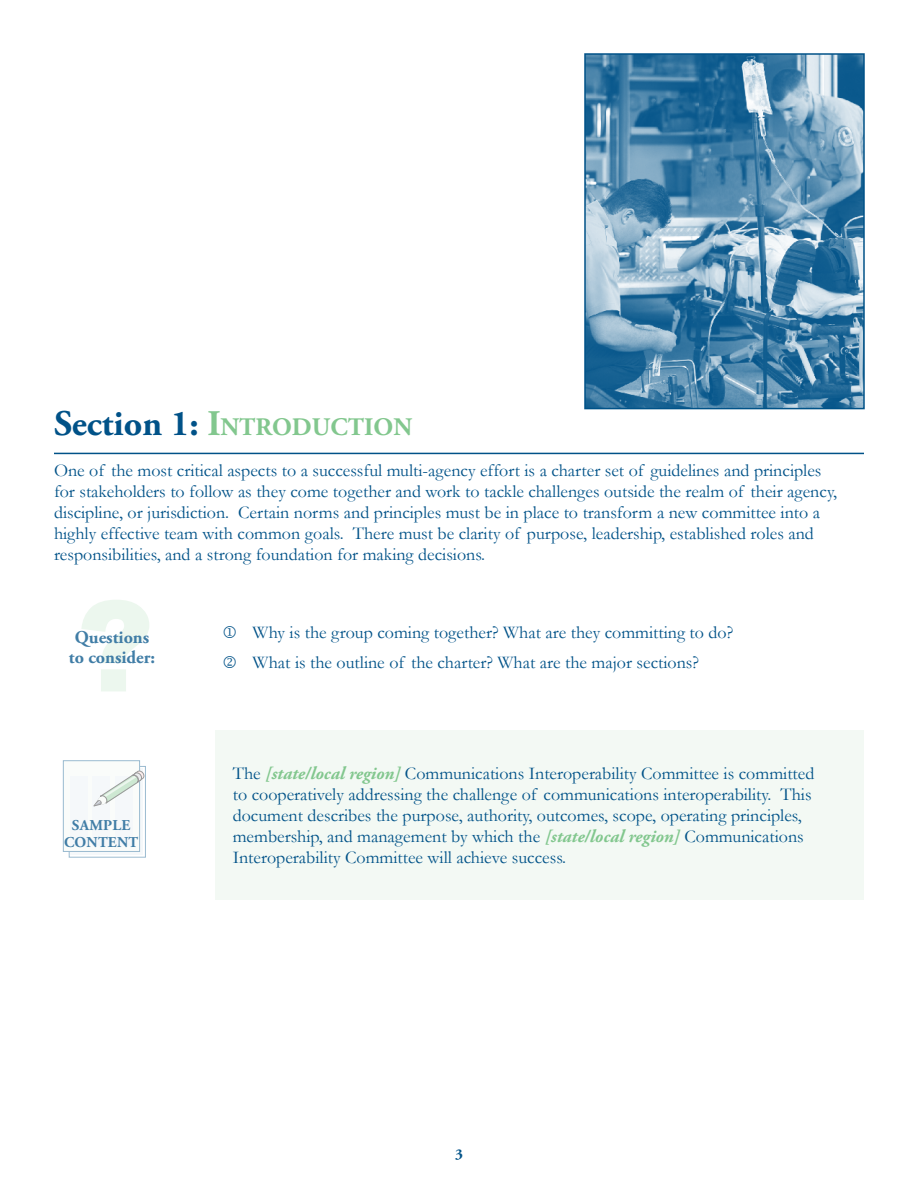
<style>
.page{position:relative;width:918px;height:1188px;background:#fff}
.page>*{position:absolute;margin:0;border:0;box-sizing:border-box;transform-origin:0 0}
.t1{font:900 126px "Arial";color:#ecf7ee}
.t2{font:700 25.2px "Adobe Garamond Pro";color:#82c78e}
.t3{font:18px/21px "Garamond";color:#005288}
.t4{font:700 18px/19.5px "Adobe Garamond Pro";color:#407da6;text-align:center}
.t5{font:700 15px/16.5px "Adobe Garamond Pro";letter-spacing:.015em;color:#407da6;text-align:center}
.s1{font-size:36px;color:#005288}
.s2{font-size:36px}
.s3{font-family:"Adobe Garamond Pro";font-weight:700;font-style:italic;color:#82c78e}
</style>
<div class="page">
<hr style="left:54px;top:453px;width:810px;height:1px;background:#005288">
<div style="left:215px;top:730px;width:649px;height:170px;background:#f3f9f4"></div>
<div style="left:71px;top:768px;width:72px;height:86px;background:linear-gradient(to right,#f5f8fa,#f5f8fa)"></div>
<div style="left:63px;top:761px;width:77px;height:90px;background:#fafcfa"></div>
<div style="left:70px;top:776px;width:17px;height:69px;background:#f5f8fa"></div>
<div style="left:93px;top:776px;width:17px;height:69px;background:#f5f8fa"></div>
<div style="left:115px;top:776px;width:18px;height:69px;background:#f5f8fa"></div>
<svg style="left:93px;top:770px;width:51px;height:37px"></svg>
<img style="left:587px;top:56px;width:275px;height:350px">
<div style="left:584px;top:53px;width:281px;height:356px;border:2px solid #005288"></div>
<h2 class="t2" style="left:54px;top:412px;width:360px"><span class="s1">Section 1:</span> <span class="s2">I</span>ntroduction</h2>
<p class="t3" style="left:54px;top:459px;width:784px">One of the most critical aspects to a successful multi-agency effort is a charter set of guidelines and principles for stakeholders to follow as they come together and work to tackle challenges outside the realm of their agency, discipline, or jurisdiction. Certain norms and principles must be in place to transform a new committee into a highly effective team with common goals. There must be clarity of purpose, leadership, established roles and responsibilities, and a strong foundation for making decisions.</p>
<h1 class="t1" style="left:77px;top:555px;width:78px">?</h1>
<p class="t4" style="left:69px;top:628px;width:88px">Questions to consider:</p>
<p class="t5" style="left:64px;top:817px;width:71px">Sample<br>Co ntent</p>
<p class="t3" style="left:253px;top:621px;width:482px">Why is the group coming together? What are they committing to do?</p>
<p class="t3" style="left:253px;top:651px;width:448px">What is the outline of the charter? What are the major sections?</p>
<p class="t3" style="left:233px;top:763px;width:583px">The <span class="s3">[state/local region]</span> Communications Interoperability Committee is committed to cooperatively addressing the challenge of communications interoperability. This document describes the purpose, authority, outcomes, scope, operating principles, membership, and management by which the <span class="s3">[state/local region]</span> Communications Interoperability Committee will achieve success.</p>
</div>
